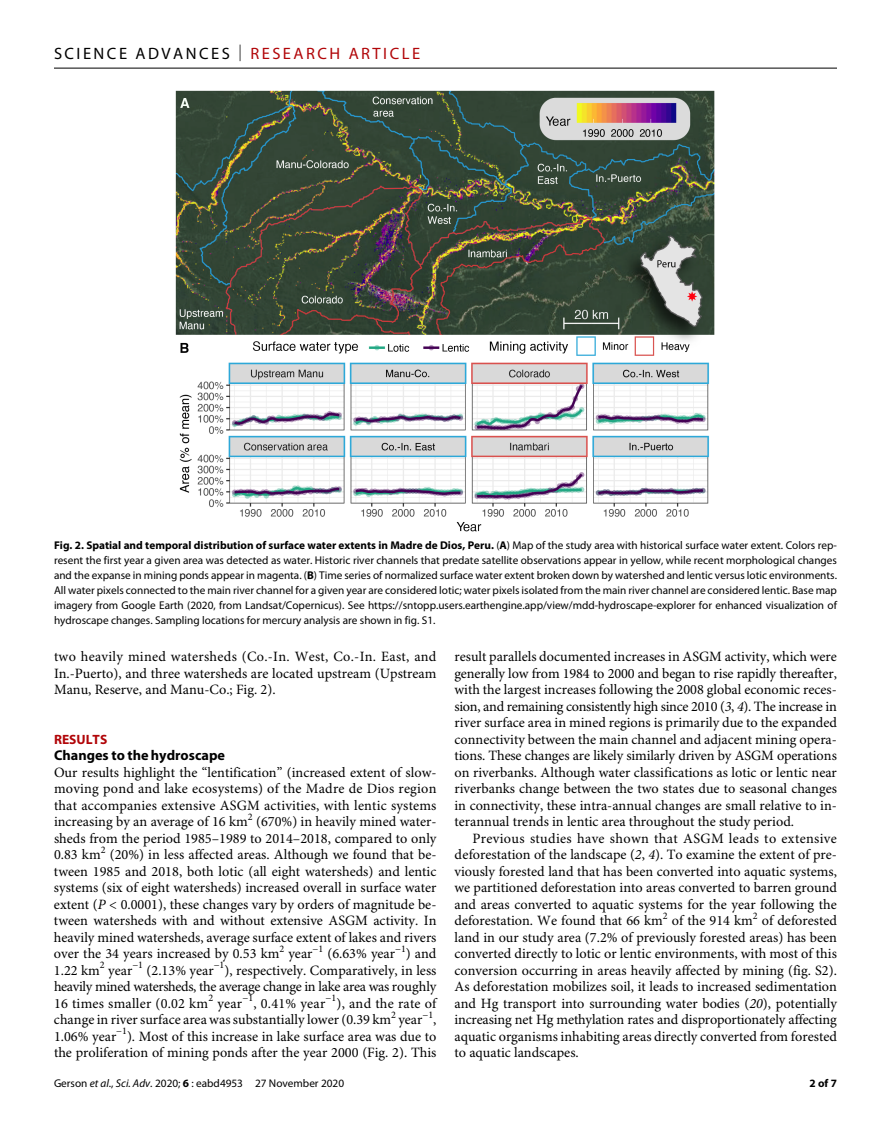
<style>
.page{position:relative;width:891px;height:1134px;background:#fff}
.page>*{position:absolute;margin:0;border:0;box-sizing:border-box;transform-origin:0 0}
.t1{font:16.5px "Myriad Pro";letter-spacing:.15em;color:#000}
.t2{font:14.25px/16.5px "Minion Pro";color:#000;text-align:justify}
.t3{font:700 14.25px "Myriad Pro";color:#000}
.t4{font:700 13.5px "Myriad Pro";color:#b10508}
.t5{font:11.25px/15px "Myriad Pro";color:#000;text-align:justify}
.t6{font:700 11.25px "Myriad Pro";color:#000}
.s1{font-weight:300}
.s2{color:#b10508}
.s3{font-weight:700}
.s4{font-style:italic}
</style>
<div class="page">
<hr style="left:54px;top:68px;width:783px;height:1px;background:#000">
<img style="left:176px;top:90px;width:539px;height:442px">
<p class="t1" style="left:54px;top:40px;width:368px">SCIENCE ADVANCES <span class="s1">|</span> <span class="s2">RESEARCH ARTICLE</span></p>
<p class="t5" style="left:54px;top:538px;width:785px"><span class="s3">Fig. 2. Spatial and temporal distribution of surface water extents in Madre de Dios, Peru.</span> (<span class="s3">A</span>) Map of the study area with historical surface water extent. Colors rep&shy;resent the first year a given area was detected as water. Historic river channels that predate satellite observations appear in yellow, while recent morphological changes and the expanse in mining ponds appear in magenta. (<span class="s3">B</span>) Time series of normalized surface water extent broken down by watershed and lentic versus lotic environments.<br>All water pixels connected to the main river channel for a given year are considered lotic; water pixels isolated from the main river channel are considered lentic. Base map imagery from Google Earth (2020, from Landsat/Copernicus). See https://sntopp.users.earthengine.app/view/mdd-hydroscape-explorer for enhanced visualization of hydroscape changes. Sampling locations for mercury analysis are shown in fig. S1.</p>
<p class="t2" style="left:54px;top:650px;width:384px">two heavily mined watersheds (Co.-In. West, Co.-In. East, and In.-Puerto), and three watersheds are located upstream (Upstream Manu, Reserve, and Manu-Co.; Fig. 2).</p>
<p class="t4" style="left:54px;top:728px;width:55px">RESULTS</p>
<p class="t3" style="left:54px;top:744px;width:173px">Changes to the hydroscape</p>
<p class="t2" style="left:54px;top:765px;width:384px">Our results highlight the “lentification” (increased extent of slow&shy;moving pond and lake ecosystems) of the Madre de Dios region that accompanies extensive ASGM activities, with lentic systems increasing by an average of 16 km<sup>2</sup> (670%) in heavily mined water&shy;sheds from the period 1985–1989 to 2014–2018, compared to only 0.83 km<sup>2</sup> (20%) in less affected areas. Although we found that be&shy;tween 1985 and 2018, both lotic (all eight watersheds) and lentic systems (six of eight watersheds) increased overall in surface water extent (<span class="s4">P</span> &lt; 0.0001), these changes vary by orders of magnitude be&shy;tween watersheds with and without extensive ASGM activity. In heavily mined watersheds, average surface extent of lakes and rivers over the 34 years increased by 0.53 km<sup>2</sup> year<sup>−1</sup> (6.63% year<sup>−1</sup>) and 1.22 km<sup>2</sup> year<sup>−1</sup> (2.13% year<sup>−1</sup>), respectively. Comparatively, in less heavily mined watersheds, the average change in lake area was roughly 16 times smaller (0.02 km<sup>2</sup> year<sup>−1</sup>, 0.41% year<sup>−1</sup>), and the rate of change in river surface area was substantially lower (0.39 km<sup>2</sup> year<sup>−1</sup>, 1.06% year<sup>−1</sup>). Most of this increase in lake surface area was due to the proliferation of mining ponds after the year 2000 (Fig. 2). This</p>
<p class="t5" style="left:54px;top:1076px;width:292px">Gerson <span class="s4">et al</span>., <span class="s4">Sci. Adv.</span> 2020; <span class="s3">6</span> : eabd4953 27 November 2020</p>
<p class="t2" style="left:454px;top:650px;width:384px">result parallels documented increases in ASGM activity, which were generally low from 1984 to 2000 and began to rise rapidly thereafter, with the largest increases following the 2008 global economic reces&shy;sion, and remaining consistently high since 2010 (<span class="s4">3</span>, <span class="s4">4</span>). The increase in river surface area in mined regions is primarily due to the expanded connectivity between the main channel and adjacent mining opera&shy;tions. These changes are likely similarly driven by ASGM operations on riverbanks. Although water classifications as lotic or lentic near riverbanks change between the two states due to seasonal changes in connectivity, these intra-annual changes are small relative to in&shy;terannual trends in lentic area throughout the study period.</p>
<p class="t2" style="left:454px;top:831px;width:384px;text-indent:18px">Previous studies have shown that ASGM leads to extensive deforestation of the landscape (<span class="s4">2</span>, <span class="s4">4</span>). To examine the extent of pre&shy;viously forested land that has been converted into aquatic systems, we partitioned deforestation into areas converted to barren ground and areas converted to aquatic systems for the year following the deforestation. We found that 66 km<sup>2</sup> of the 914 km<sup>2</sup> of deforested land in our study area (7.2% of previously forested areas) has been converted directly to lotic or lentic environments, with most of this conversion occurring in areas heavily affected by mining (fig. S2).<br>As deforestation mobilizes soil, it leads to increased sedimentation and Hg transport into surrounding water bodies (<span class="s4">20</span>), potentially increasing net Hg methylation rates and disproportionately affecting aquatic organisms inhabiting areas directly converted from forested to aquatic landscapes.</p>
<p class="t6" style="left:810px;top:1074px;width:29px">2 of 7</p>
</div>
